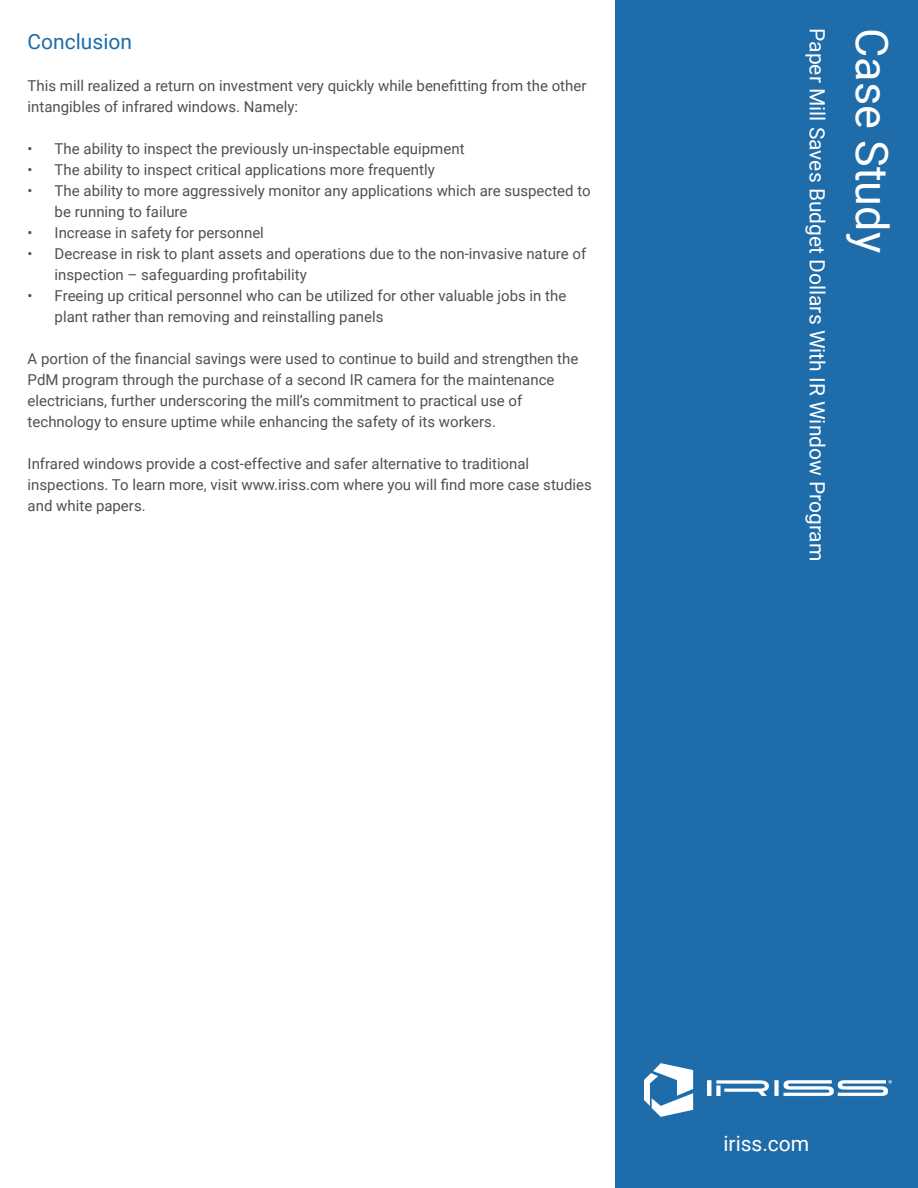
<style>
.page{position:relative;width:918px;height:1188px;background:#fff}
.page>*{position:absolute;margin:0;border:0;box-sizing:border-box;transform-origin:0 0}
.t1{font:45px "Roboto";color:#fff}
.t2{font:21px "Roboto";color:#fff}
.Heading_4{font:21px "Roboto";color:#1e6ca9}
.Body_Text_10pt{font:15px/21px "Roboto";color:#4f5050}
</style>
<div class="page">
<div style="left:615px;top:0;width:303px;height:1188px;background:#1e6ca9"></div>
<svg style="left:644px;top:1063px;width:248px;height:54px"></svg>
<p class="Heading_4" style="left:28px;top:26px;width:106px">Conclusion</p>
<p class="Body_Text_10pt" style="left:28px;top:74px;width:560px">This mill realized a return on investment very quickly while benefitting from the other intangibles of infrared windows. Namely:</p>
<p class="Body_Text_10pt" style="left:28px;top:137px;width:438px">• The ability to inspect the previously un-inspectable equipment</p>
<p class="Body_Text_10pt" style="left:28px;top:158px;width:409px">• The ability to inspect critical applications more frequently</p>
<p class="Body_Text_10pt" style="left:55px;top:179px;width:538px;text-indent:-27px">• The ability to more aggressively monitor any applications which are suspected to be running to failure</p>
<p class="Body_Text_10pt" style="left:28px;top:221px;width:238px">• Increase in safety for personnel</p>
<p class="Body_Text_10pt" style="left:55px;top:242px;width:533px;text-indent:-27px">• Decrease in risk to plant assets and operations due to the non-invasive nature of inspection – safeguarding profitability</p>
<p class="Body_Text_10pt" style="left:55px;top:284px;width:513px;text-indent:-27px">• Freeing up critical personnel who can be utilized for other valuable jobs in the plant rather than removing and reinstalling panels</p>
<p class="Body_Text_10pt" style="left:28px;top:347px;width:552px">A portion of the financial savings were used to continue to build and strengthen the PdM program through the purchase of a second IR camera for the maintenance electricians, further underscoring the mill’s commitment to practical use of technology to ensure uptime while enhancing the safety of its workers.</p>
<p class="Body_Text_10pt" style="left:28px;top:452px;width:566px">Infrared windows provide a cost-effective and safer alternative to traditional inspections. To learn more, visit www.iriss.com where you will find more case studies and white papers.</p>
<h2 class="t2" style="left:832px;top:28px;width:535px;rotate:90deg">Paper Mill Saves Budget Dollars With IR Window Program</h2>
<h1 class="t1" style="left:904px;top:28px;width:226px;rotate:90deg">Case Study</h1>
<h2 class="t2" style="left:821px;top:60px;width:175px;rotate:90deg">Electrical Cabinets</h2>
<h2 class="t2" style="left:723px;top:1129px;width:87px">iriss.com</h2>
</div>
